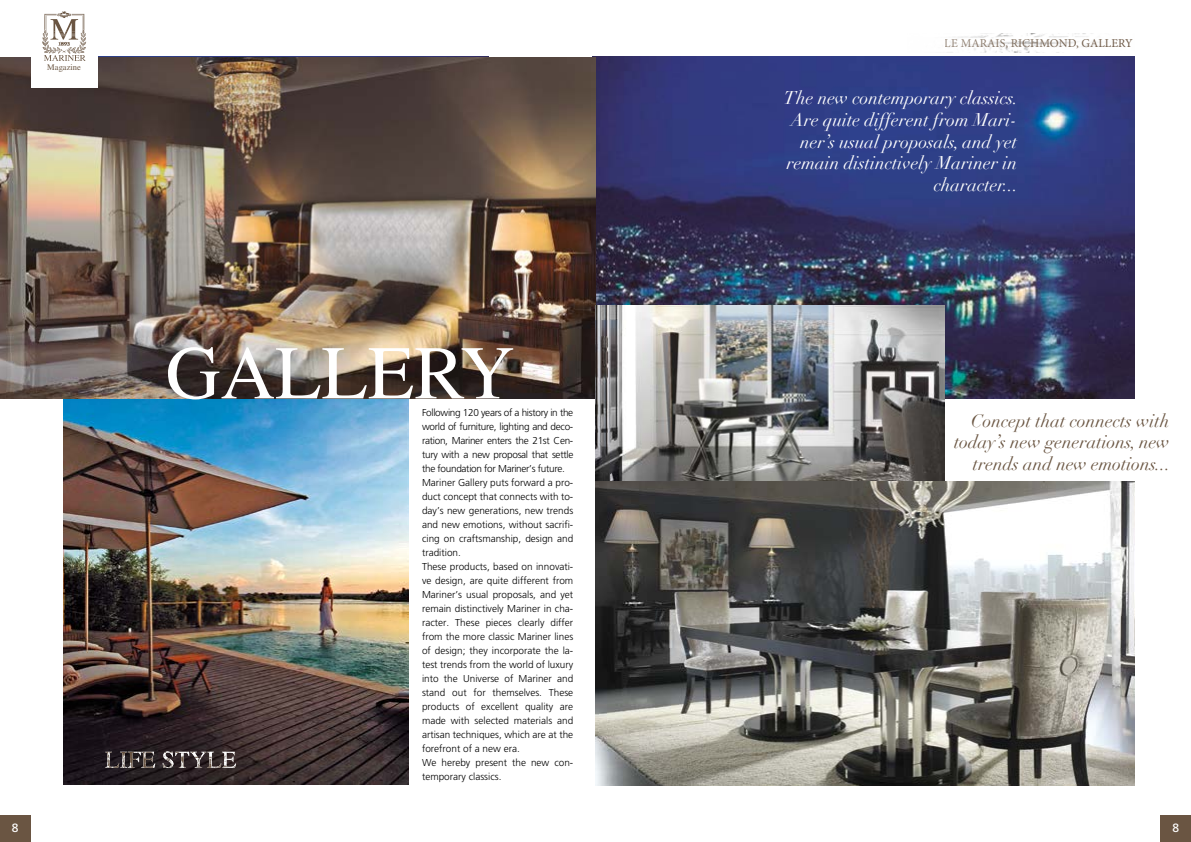
<style>
.page{position:relative;width:1191px;height:842px;background:#fff}
.page>*{position:absolute;margin:0;border:0;box-sizing:border-box;transform-origin:0 0}
.t1{font:italic 18px/21.6px "Didot";color:#fff;text-align:right}
.t2{font:italic 18px/21.6px "Didot";color:#6a5542;text-align:right}
.t3{font:12px "Minion Pro";color:#6a5542}
.t4{font:12px "Frutiger";color:#fff}
.t5{font:300 10px/14px "Frutiger";color:#000}
.t6{font:8.5px "Times";color:#6a5542}
</style>
<div class="page">
<img style="left:64px;top:398px;width:345px;height:386px">
<img style="left:595px;top:57px;width:539px;height:341px">
<img style="left:0;top:57px;width:595px;height:341px">
<img style="left:105px;top:751px;width:131px;height:17px">
<img style="left:595px;top:306px;width:349px;height:175px">
<img style="left:595px;top:481px;width:539px;height:304px">
<div style="left:0;top:815px;width:31px;height:27px;background:#6a5542"></div>
<div style="left:1160px;top:815px;width:31px;height:27px;background:#6a5542"></div>
<svg style="left:168px;top:347px;width:345px;height:52px"></svg>
<img style="left:948px;top:33px;width:149px;height:19px">
<div style="left:31px;top:0;width:67px;height:87px;background:#fff"></div>
<svg style="left:42px;top:11px;width:44px;height:50px"></svg>
<p class="t6" style="left:47px;top:62px;width:35px">Magazine</p>
<p class="t3" style="left:944px;top:35px;width:189px">LE MARAIS, RICHMOND, GALLERY</p>
<h1 class="t1" style="left:784px;top:87px;width:236px">The new contemporary classics.<br>Are quite different from Mari&shy;ner’s usual proposals, and yet remain distinctively Mariner in character...</h1>
<p class="t5" style="left:422px;top:406px;width:153px">Following 120 years of a history in the world of furniture, lighting and deco&shy;ration, Mariner enters the 21st Cen&shy;tury with a new proposal that settle the foundation for Mariner’s future.<br>Mariner Gallery puts forward a pro&shy;duct concept that connects with to&shy;day’s new generations, new trends and new emotions, without sacrifi&shy;cing on craftsmanship, design and tradition.<br>These products, based on innovati&shy;ve design, are quite different from Mariner’s usual proposals, and yet remain distinctively Mariner in cha&shy;racter. These pieces clearly differ from the more classic Mariner lines of design; they incorporate the la&shy;test trends from the world of luxury into the Universe of Mariner and stand out for themselves. These products of excellent quality are made with selected materials and artisan techniques, which are at the forefront of a new era.<br>We hereby present the new con&shy;temporary classics.</p>
<h1 class="t2" style="left:954px;top:410px;width:218px">Concept that connects with today’s new generations, new trends and new emotions...</h1>
<p class="t4" style="left:12px;top:820px;width:8px">8</p>
<p class="t4" style="left:1172px;top:820px;width:8px">8</p>
</div>
